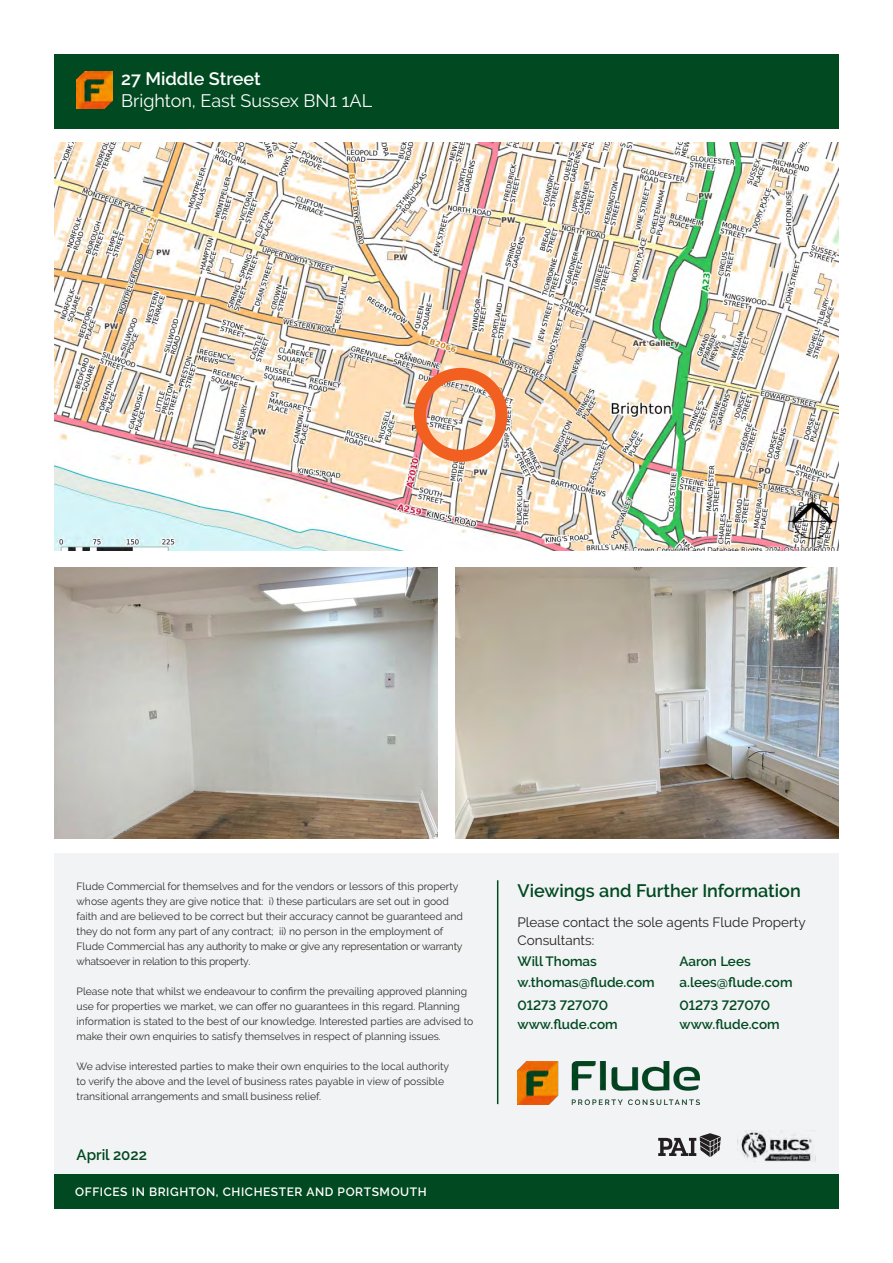
<style>
.page{position:relative;width:893px;height:1263px;background:#fff}
.page>*{position:absolute;margin:0;border:0;box-sizing:border-box;transform-origin:0 0}
.t1{font:600 18px "Raleway";color:#004921}
.t2{font:18px "Raleway";color:#fff}
.t3{font:600 18px "Raleway";color:#fff}
.t4{font:600 15px "Raleway";color:#004921}
.t5{font:600 13.5px "Raleway";color:#004921}
.Flude_-_Standard_Par{font:13.5px/18px "Raleway";color:#231f20}
.t6{font:600 12px "Raleway";letter-spacing:.05em;color:#fff}
.t7{font:10.5px/15px "Raleway";color:#312f30}
</style>
<div class="page">
<div style="left:54px;top:54px;width:785px;height:75px;background:#004921"></div>
<div style="left:54px;top:854px;width:785px;height:321px;background:#f2f3f4"></div>
<img style="left:54px;top:142px;width:785px;height:409px">
<img style="left:54px;top:568px;width:383px;height:271px">
<img style="left:455px;top:568px;width:384px;height:271px">
<img style="left:77px;top:72px;width:35px;height:37px">
<img style="left:517px;top:1061px;width:183px;height:43px">
<hr style="left:497px;top:880px;width:1px;height:224px;background:#004921">
<div style="left:54px;top:1175px;width:785px;height:34px;background:#004921"></div>
<svg style="left:658px;top:1133px;width:63px;height:24px"></svg>
<img style="left:737px;top:1131px;width:79px;height:31px">
<div style="left:414px;top:368px;width:93px;height:94px;border:12px solid #f26021;border-radius:50%"></div>
<p class="t3" style="left:121px;top:68px;width:141px">27 Middle Street</p>
<p class="t2" style="left:121px;top:91px;width:252px">Brighton, East Sussex BN1 1AL</p>
<p class="t7" style="left:77px;top:879px;width:388px">Flude Commercial for themselves and for the vendors or lessors of this property whose agents they are give notice that: i) these particulars are set out in good faith and are believed to be correct but their accuracy cannot be guaranteed and they do not form any part of any contract; ii) no person in the employment of Flude Commercial has any authority to make or give any representation or warranty whatsoever in relation to this property.</p>
<p class="t7" style="left:77px;top:984px;width:398px">Please note that whilst we endeavour to confirm the prevailing approved planning use for properties we market, we can offer no guarantees in this regard. Planning information is stated to the best of our knowledge. Interested parties are advised to make their own enquiries to satisfy themselves in respect of planning issues.</p>
<p class="t7" style="left:77px;top:1059px;width:374px">We advise interested parties to make their own enquiries to the local authority to verify the above and the level of business rates payable in view of possible transitional arrangements and small business relief.</p>
<p class="t4" style="left:77px;top:1146px;width:72px">April 2022</p>
<p class="t6" style="left:75px;top:1185px;width:353px">OFFICES IN BRIGHTON, CHICHESTER AND PORTSMOUTH</p>
<p class="t1" style="left:517px;top:880px;width:285px">Viewings and Further Information</p>
<p class="Flude_-_Standard_Par" style="left:517px;top:913px;width:290px">Please contact the sole agents Flude Property<br>Consultants:</p>
<p class="t5" style="left:517px;top:954px;width:81px">Will Thomas</p>
<p class="t5" style="left:679px;top:954px;width:73px">Aaron Lees</p>
<p class="t5" style="left:517px;top:975px;width:139px">w.thomas@flude.com</p>
<p class="t5" style="left:679px;top:975px;width:115px">a.lees@flude.com</p>
<p class="t5" style="left:517px;top:997px;width:92px">01273 727070</p>
<p class="t5" style="left:679px;top:997px;width:92px">01273 727070</p>
<p class="t5" style="left:517px;top:1017px;width:102px">www.flude.com</p>
<p class="t5" style="left:679px;top:1017px;width:102px">www.flude.com</p>
</div>
